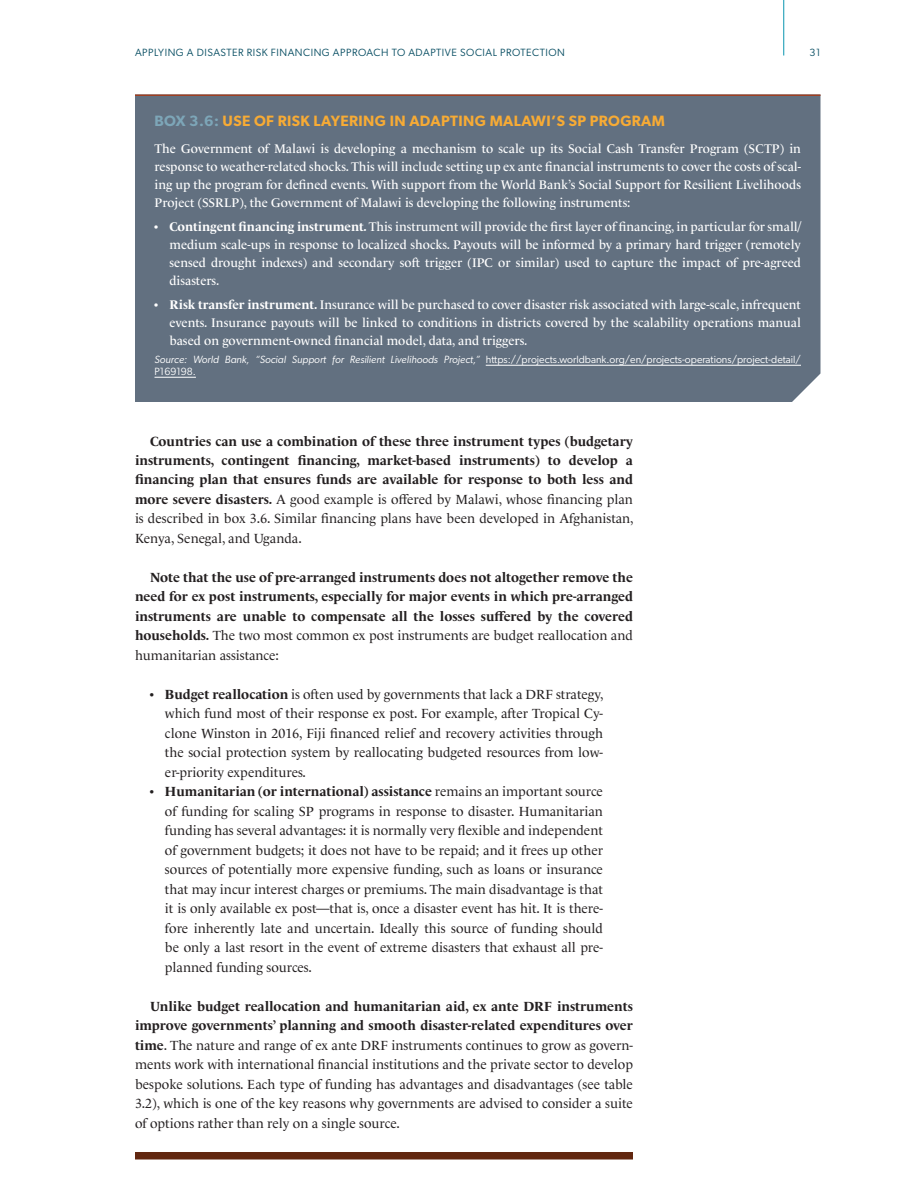
<style>
.page{position:relative;width:918px;height:1188px;background:#fff}
.page>*{position:absolute;margin:0;border:0;box-sizing:border-box;transform-origin:0 0}
.t1{font:600 15px "Gibson";letter-spacing:.025em;color:#f7ab35}
.t2{font:13.5px/19.5px "Le Monde Livre Std";color:#231f20;text-align:justify}
.t3{font:700 13.5px/19.5px "Le Monde Livre Std";color:#231f20;text-align:justify}
.t4{font:12.75px/18px "Le Monde Livre Std";color:#fff;text-align:justify}
.t5{font:10.5px/12px "Gibson";color:#fff}
.t6{font:10.5px "Gibson";letter-spacing:.05em;color:#074d62}
.s1{color:#7da6b8}
.s2{font-weight:700}
.s3{font-style:italic}
.s4{font-weight:400}
</style>
<div class="page">
<div style="left:135px;top:1152px;width:498px;height:8px;background:#622710"></div>
<hr style="left:783px;top:0;width:1px;height:56px;background:#0a95b0">
<div style="left:135px;top:96px;width:685px;height:306px;background:#627080"></div>
<hr style="left:135px;top:94px;width:685px;height:2px;background:#9e3f21">
<hr style="left:486px;top:365px;width:315px;height:1px;background:#fff">
<hr style="left:154px;top:377px;width:42px;height:1px;background:#fff">
<p class="t6" style="left:135px;top:46px;width:431px">Applying a Disaster Risk Financing Approach to Adaptive Social Protection</p>
<p class="t6" style="left:809px;top:46px;width:13px">31</p>
<p class="t1" style="left:154px;top:112px;width:512px"><span class="s1">BOX 3.6:</span> USE OF RISK LAYERING IN ADAPTING MALAWI’S SP PROGRAM</p>
<p class="t4" style="left:154px;top:140px;width:648px">The Government of Malawi is developing a mechanism to scale up its Social Cash Transfer Program (SCTP) in response to weather-related shocks. This will include setting up ex ante financial instruments to cover the costs of scal&shy;ing up the program for defined events. With support from the World Bank’s Social Support for Resilient Livelihoods Project (SSRLP), the Government of Malawi is developing the following instruments:</p>
<p class="t4" style="left:169px;top:218px;width:633px;text-indent:-15px">• <span class="s2">Contingent financing instrument.</span> This instrument will provide the first layer of financing, in particular for small/ medium scale-ups in response to localized shocks. Payouts will be informed by a primary hard trigger (remotely sensed drought indexes) and secondary soft trigger (IPC or similar) used to capture the impact of pre-agreed disasters.</p>
<p class="t4" style="left:169px;top:296px;width:633px;text-indent:-15px">• <span class="s2">Risk transfer instrument.</span> Insurance will be purchased to cover disaster risk associated with large-scale, infrequent events. Insurance payouts will be linked to conditions in districts covered by the scalability operations manual based on government-owned financial model, data, and triggers.</p>
<p class="t5" style="left:154px;top:353px;width:648px"><span class="s3">Source: World Bank, “Social Support for Resilient Livelihoods Project,”</span> https://projects.worldbank. org/en/projects-operations/project-detail/<br>P169198.</p>
<p class="t3" style="left:135px;top:431px;width:500px;text-indent:15px">Countries can use a combination of these three instrument types (budgetary instruments, contingent financing, market-based instruments) to develop a financing plan that ensures funds are available for response to both less and more severe disasters. <span class="s4">A good example is offered by Malawi, whose financing plan is described in box 3.6. Similar financing plans have been developed in Afghanistan, Kenya, Senegal, and Uganda.</span></p>
<p class="t3" style="left:135px;top:568px;width:500px;text-indent:15px">Note that the use of pre-arranged instruments does not altogether remove the need for ex post instruments, especially for major events in which pre-arranged instruments are unable to compensate all the losses suffered by the covered households. <span class="s4">The two most common ex post instruments are budget reallocation and humanitarian assistance:</span></p>
<p class="t2" style="left:165px;top:684px;width:440px;text-indent:-15px">• <span class="s2">Budget reallocation</span> is often used by governments that lack a DRF strategy, which fund most of their response ex post. For example, after Tropical Cy&shy;clone Winston in 2016, Fiji financed relief and recovery activities through the social protection system by reallocating budgeted resources from low&shy;er-priority expenditures.</p>
<p class="t2" style="left:165px;top:782px;width:440px;text-indent:-15px">• <span class="s2">Humanitarian (or international) assistance</span> remains an important source of funding for scaling SP programs in response to disaster. Humanitarian funding has several advantages: it is normally very flexible and independent of government budgets; it does not have to be repaid; and it frees up other sources of potentially more expensive funding, such as loans or insurance that may incur interest charges or premiums. The main disadvantage is that it is only available ex post—that is, once a disaster event has hit. It is there&shy;fore inherently late and uncertain. Ideally this source of funding should be only a last resort in the event of extreme disasters that exhaust all pre&shy;planned funding sources.</p>
<p class="t2" style="left:135px;top:996px;width:500px;text-indent:15px"><span class="s2">Unlike budget reallocation and humanitarian aid, ex ante DRF instruments improve governments’ planning and smooth disaster-related expenditures over time</span>. The nature and range of ex ante DRF instruments continues to grow as govern&shy;ments work with international financial institutions and the private sector to develop bespoke solutions. Each type of funding has advantages and disadvantages (see table 3.2), which is one of the key reasons why governments are advised to consider a suite of options rather than rely on a single source.</p>
</div>
